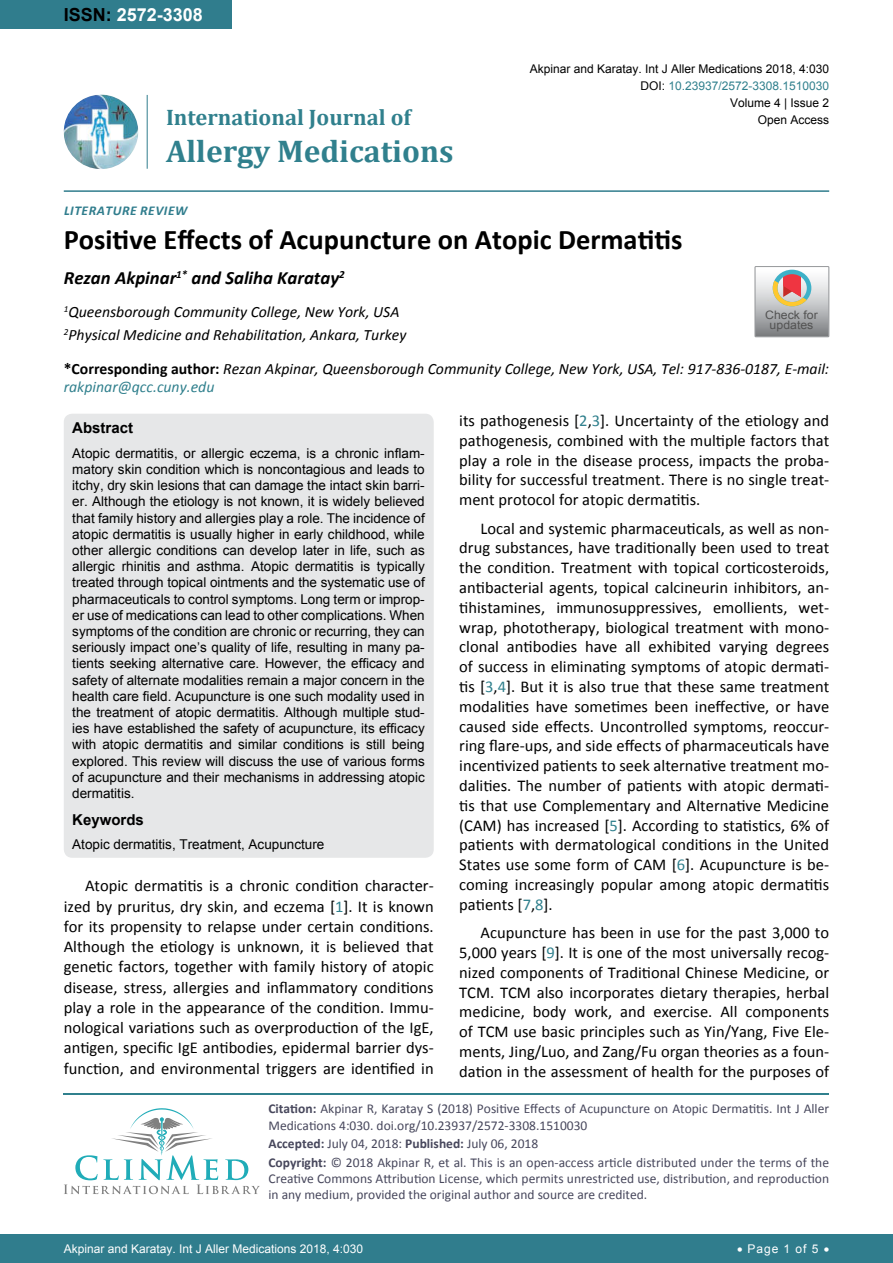
<style>
.page{position:relative;width:893px;height:1263px;background:#fff}
.page>*{position:absolute;margin:0;border:0;box-sizing:border-box;transform-origin:0 0}
.t1{font:700 31.5px "Cambria";color:#30808d}
.t2{font:700 28.5px "Calibri";color:#000}
.t3{font:700 22.5px "Cambria";color:#30808d}
.t4{font:italic 700 18.75px "Calibri";color:#000}
.t5{font:700 18px "Arial";color:#fff}
.t6{font:16.5px/19.8px "Calibri";color:#000;text-align:justify}
.t7{font:italic 15.75px/23.1px "Calibri";color:#000}
.t8{font:700 15px "Arial";color:#000}
.t9{font:13.5px/16.2px "Arial";color:#000;text-align:justify}
.t10{font:13.5px/16.2px "Calibri";color:#47475c}
.t11{font:italic 700 13.5px "Calibri";letter-spacing:.04em;color:#307d8d}
.t12{font:12px/17.2px "Arial";color:#000;text-align:right}
.t13{font:12px "Arial";color:#fff}
.t14{font:12px "Arial";color:#30808d}
.t15{font:11.7px/10.1px "Arial";color:#535353;text-align:center;scale:1.06 1}
.s1{color:#000}
.s2{font-weight:700;font-style:normal}
.s3{color:#30808d}
.s4{font-weight:700}
</style>
<div class="page">
<hr style="left:64px;top:1093px;width:765px;height:2px;background:#30808d">
<svg style="left:64px;top:1108px;width:196px;height:86px"></svg>
<img style="left:64px;top:95px;width:74px;height:74px;border-radius:37px">
<hr style="left:147px;top:95px;width:1px;height:74px;background:#307d8d">
<hr style="left:64px;top:190px;width:765px;height:2px;background:#307d8d">
<div style="left:0;top:1234px;width:893px;height:29px;background:#307d8d"></div>
<div style="left:0;top:0;width:231px;height:28px;background:#307d8d"></div>
<div style="left:64px;top:414px;width:370px;height:444px;background:#e6e7e8;border-radius:9px"></div>
<svg style="left:755px;top:267px;width:74px;height:70px;background:#bdb6b3"></svg>
<p class="t5" style="left:64px;top:4px;width:141px"><span class="s1">ISSN:</span> 2572-3308</p>
<h3 class="t3" style="left:166px;top:109px;width:246px">International Journal of</h3>
<h1 class="t1" style="left:166px;top:140px;width:289px">Allergy Medications</h1>
<p class="t11" style="left:64px;top:205px;width:125px">LiteRAtuRe Review</p>
<p class="t12" style="left:530px;top:61px;width:301px">Akpinar and Karatay. Int J Aller Medications 2018, 4:030</p>
<p class="t14" style="left:640px;top:81px;width:190px"><span class="s1">DOI:</span> 10.23937/2572-3308.1510030</p>
<p class="t12" style="left:730px;top:95px;width:101px">Volume 4 | Issue 2<br>Open Access</p>
<h2 class="t2" style="left:64px;top:222px;width:620px">Positive Effects of Acupuncture on Atopic Dermatitis</h2>
<p class="t4" style="left:64px;top:271px;width:282px">Rezan Akpinar<sup>1*</sup> and Saliha Karatay<sup>2</sup></p>
<p class="t7" style="left:64px;top:302px;width:344px"><sup>1</sup>Queensborough Community College, New York, USA<br><sup>2</sup>Physical Medicine and Rehabilitation, Ankara, Turkey</p>
<p class="t7" style="left:64px;top:358px;width:767px;line-height:18.9px"><span class="s2">*Corresponding author:</span> Rezan Akpinar, Queensborough Community College, New York, USA, Tel: 917-836-0187, E-mail: <span class="s3">rakpinar@qcc.cuny.edu</span></p>
<p class="t6" style="left:459px;top:411px;width:371px">its pathogenesis [<span class="s3">2</span>,<span class="s3">3</span>]. Uncertainty of the etiology and pathogenesis, combined with the multiple factors that play a role in the disease process, impacts the proba&shy;bility for successful treatment. There is no single treat&shy;ment protocol for atopic dermatitis.</p>
<p class="t6" style="left:459px;top:518px;width:371px;text-indent:21px">Local and systemic pharmaceuticals, as well as non&shy;drug substances, have traditionally been used to treat the condition. Treatment with topical corticosteroids, antibacterial agents, topical calcineurin inhibitors, an&shy;tihistamines, immunosuppressives, emollients, wet&shy;wrap, phototherapy, biological treatment with mono&shy;clonal antibodies have all exhibited varying degrees of success in eliminating symptoms of atopic dermati&shy;tis [<span class="s3">3</span>,<span class="s3">4</span>]. But it is also true that these same treatment modalities have sometimes been ineffective, or have caused side effects. Uncontrolled symptoms, reoccur&shy;ring flare-ups, and side effects of pharmaceuticals have incentivized patients to seek alternative treatment mo&shy;dalities. The number of patients with atopic dermati&shy;tis that use Complementary and Alternative Medicine (CAM) has increased [<span class="s3">5</span>]. According to statistics, 6% of patients with dermatological conditions in the United States use some form of CAM [<span class="s3">6</span>]. Acupuncture is be&shy;coming increasingly popular among atopic dermatitis patients [<span class="s3">7</span>,<span class="s3">8</span>].</p>
<p class="t6" style="left:459px;top:923px;width:371px;text-indent:21px">Acupuncture has been in use for the past 3,000 to 5,000 years [<span class="s3">9</span>]. It is one of the most universally recog&shy;nized components of Traditional Chinese Medicine, or TCM. TCM also incorporates dietary therapies, herbal medicine, body work, and exercise. All components of TCM use basic principles such as Yin/Yang, Five Ele&shy;ments, Jing/Luo, and Zang/Fu organ theories as a foun&shy;dation in the assessment of health for the purposes of</p>
<p class="t15" style="left:765px;top:311px;width:51px">Check for updates</p>
<p class="t8" style="left:72px;top:422px;width:62px">Abstract</p>
<p class="t9" style="left:72px;top:445px;width:354px">Atopic dermatitis, or allergic eczema, is a chronic inflam&shy;matory skin condition which is noncontagious and leads to itchy, dry skin lesions that can damage the intact skin barri&shy;er. Although the etiology is not known, it is widely believed that family history and allergies play a role. The incidence of atopic dermatitis is usually higher in early childhood, while other allergic conditions can develop later in life, such as allergic rhinitis and asthma. Atopic dermatitis is typically treated through topical ointments and the systematic use of pharmaceuticals to control symptoms. Long term or improp&shy;er use of medications can lead to other complications. When symptoms of the condition are chronic or recurring, they can seriously impact one’s quality of life, resulting in many pa&shy;tients seeking alternative care. However, the efficacy and safety of alternate modalities remain a major concern in the health care field. Acupuncture is one such modality used in the treatment of atopic dermatitis. Although multiple stud&shy;ies have established the safety of acupuncture, its efficacy with atopic dermatitis and similar conditions is still being explored. This review will discuss the use of various forms of acupuncture and their mechanisms in addressing atopic dermatitis.</p>
<p class="t8" style="left:72px;top:814px;width:73px">Keywords</p>
<p class="t9" style="left:72px;top:838px;width:254px">Atopic dermatitis, Treatment, Acupuncture</p>
<p class="t6" style="left:64px;top:876px;width:371px;line-height:20.2px;text-indent:21px">Atopic dermatitis is a chronic condition character&shy;ized by pruritus, dry skin, and eczema [<span class="s3">1</span>]. It is known for its propensity to relapse under certain conditions.<br>Although the etiology is unknown, it is believed that genetic factors, together with family history of atopic disease, stress, allergies and inflammatory conditions play a role in the appearance of the condition. Immu&shy;nological variations such as overproduction of the IgE, antigen, specific IgE antibodies, epidermal barrier dys&shy;function, and environmental triggers are identified in</p>
<p class="t10" style="left:268px;top:1101px;width:562px"><span class="s4">Citation:</span> Akpinar R, Karatay S (2018) Positive Effects of Acupuncture on Atopic Dermatitis. Int J Aller<br>Medications 4:030. doi.org/10.23937/2572-3308.1510030</p>
<p class="t10" style="left:268px;top:1134px;width:562px;line-height:18.6px"><span class="s4">Accepted:</span> July 04, 2018: <span class="s4">Published:</span> July 06, 2018<br><span class="s4">Copyright:</span> © 2018 Akpinar R, et al. This is an open-access article distributed under the terms of the</p>
<p class="t10" style="left:268px;top:1170px;width:562px">Creative Commons Attribution License, which permits unrestricted use, distribution, and reproduction in any medium, provided the original author and source are credited.</p>
<p class="t13" style="left:64px;top:1244px;width:301px">Akpinar and Karatay. Int J Aller Medications 2018, 4:030</p>
<p class="t13" style="left:737px;top:1244px;width:94px">• Page 1 of 5 •</p>
</div>
